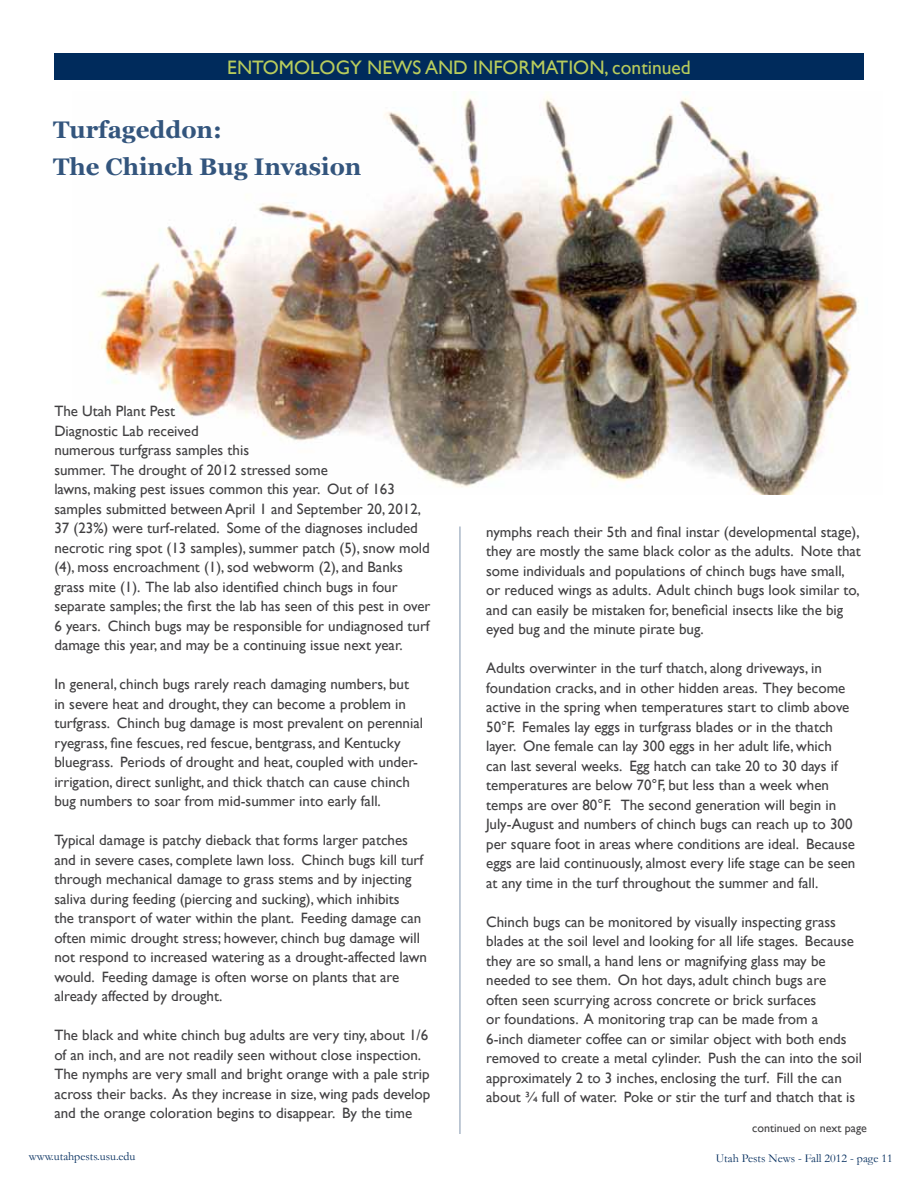
<style>
.page{position:relative;width:918px;height:1188px;background:#fff}
.page>*{position:absolute;margin:0;border:0;box-sizing:border-box;transform-origin:0 0}
.t1{font:700 24px/37.5px "Georgia";color:#33557d}
.t2{font:19.5px "Gill Sans";color:#b8cc5c}
.t3{font:15px/19.5px "Gill Sans";color:#414042}
.t4{font:12px "Garamond";color:#002b5c}
.t5{font:12px "Gill Sans";color:#414042}
</style>
<div class="page">
<hr style="left:460px;top:526px;width:1px;height:608px;background:#8095ad">
<div style="left:54px;top:53px;width:810px;height:27px;background:#002b5c"></div>
<img style="left:97px;top:96px;width:762px;height:399px">
<h2 class="t2" style="left:227px;top:56px;width:15px">entomology</h2>
<h2 class="t2" style="left:367px;top:56px;width:15px">news</h2>
<h2 class="t2" style="left:425px;top:56px;width:15px">and</h2>
<h2 class="t2" style="left:473px;top:56px;width:13px">information</h2>
<h2 class="t2" style="left:605px;top:56px;width:88px">, continued</h2>
<h1 class="t1" style="left:53px;top:111px;width:310px">Turfageddon:<br>The Chinch Bug Invasion</h1>
<p class="t3" style="left:54px;top:402px;width:378px">The Utah Plant Pest<br>Diagnostic Lab received<br>numerous turfgrass samples this<br>summer. The drought of 2012 stressed some<br>lawns, making pest issues common this year. Out of 163 samples submitted between April 1 and September 20, 2012, 37 (23%) were turf-related. Some of the diagnoses included necrotic ring spot (13 samples), summer patch (5), snow mold (4), moss encroachment (1), sod webworm (2), and Banks grass mite (1). The lab also identified chinch bugs in four separate samples; the first the lab has seen of this pest in over 6 years. Chinch bugs may be responsible for undiagnosed turf damage this year, and may be a continuing issue next year.</p>
<p class="t3" style="left:54px;top:675px;width:370px">In general, chinch bugs rarely reach damaging numbers, but in severe heat and drought, they can become a problem in turfgrass. Chinch bug damage is most prevalent on perennial ryegrass, fine fescues, red fescue, bentgrass, and Kentucky bluegrass. Periods of drought and heat, coupled with under&shy;irrigation, direct sunlight, and thick thatch can cause chinch bug numbers to soar from mid-summer into early fall.</p>
<p class="t3" style="left:54px;top:831px;width:374px">Typical damage is patchy dieback that forms larger patches and in severe cases, complete lawn loss. Chinch bugs kill turf through mechanical damage to grass stems and by injecting saliva during feeding (piercing and sucking), which inhibits<br>the transport of water within the plant. Feeding damage can often mimic drought stress; however, chinch bug damage will not respond to increased watering as a drought-affected lawn would. Feeding damage is often worse on plants that are already affected by drought.</p>
<p class="t3" style="left:54px;top:1026px;width:377px">The black and white chinch bug adults are very tiny, about 1/6 of an inch, and are not readily seen without close inspection.<br>The nymphs are very small and bright orange with a pale strip across their backs. As they increase in size, wing pads develop and the orange coloration begins to disappear. By the time</p>
<p class="t3" style="left:486px;top:522px;width:376px">nymphs reach their 5th and final instar (developmental stage), they are mostly the same black color as the adults. Note that some individuals and populations of chinch bugs have small, or reduced wings as adults. Adult chinch bugs look similar to, and can easily be mistaken for, beneficial insects like the big eyed bug and the minute pirate bug.</p>
<p class="t3" style="left:486px;top:659px;width:371px">Adults overwinter in the turf thatch, along driveways, in foundation cracks, and in other hidden areas. They become active in the spring when temperatures start to climb above 50°F. Females lay eggs in turfgrass blades or in the thatch layer. One female can lay 300 eggs in her adult life, which can last several weeks. Egg hatch can take 20 to 30 days if temperatures are below 70°F, but less than a week when temps are over 80°F. The second generation will begin in July-August and numbers of chinch bugs can reach up to 300 per square foot in areas where conditions are ideal. Because eggs are laid continuously, almost every life stage can be seen at any time in the turf throughout the summer and fall.</p>
<p class="t3" style="left:486px;top:912px;width:377px">Chinch bugs can be monitored by visually inspecting grass blades at the soil level and looking for all life stages. Because they are so small, a hand lens or magnifying glass may be needed to see them. On hot days, adult chinch bugs are<br>often seen scurrying across concrete or brick surfaces<br>or foundations. A monitoring trap can be made from a<br>6-inch diameter coffee can or similar object with both ends removed to create a metal cylinder. Push the can into the soil approximately 2 to 3 inches, enclosing the turf. Fill the can about ¾ full of water. Poke or stir the turf and thatch that is</p>
<p class="t5" style="left:752px;top:1121px;width:116px">continued on next page</p>
<p class="t4" style="left:29px;top:1148px;width:108px">www.utahpests.usu.edu</p>
<p class="t4" style="left:716px;top:1150px;width:178px">Utah Pests News - Fall 2012 - page 11</p>
</div>
